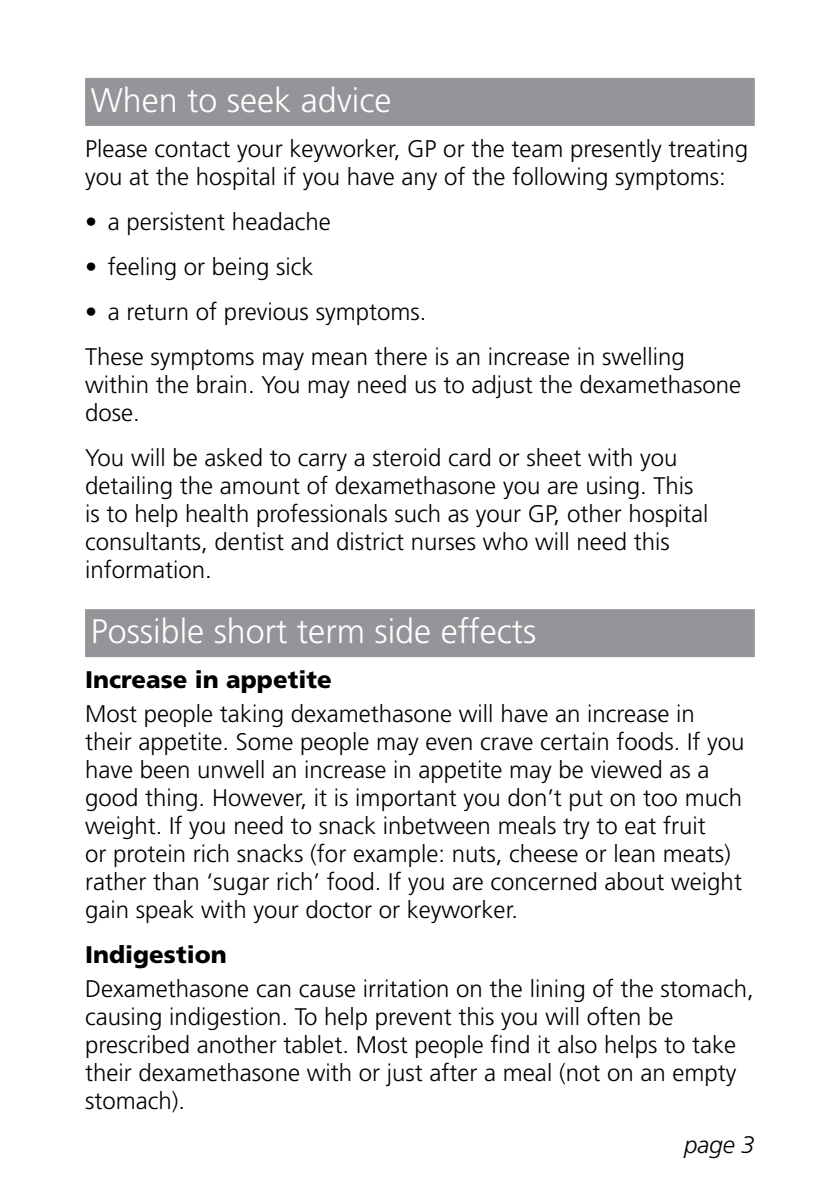
<style>
.page{position:relative;width:840px;height:1191px;background:#fff}
.page>*{position:absolute;margin:0;border:0;box-sizing:border-box;transform-origin:0 0}
.t1{font:300 34px "Frutiger";color:#fff}
.t2{font:300 24px/28px "Frutiger";color:#000}
.t3{font:900 24px "Frutiger";color:#000}
.t4{font:italic 300 24px "Frutiger";color:#000}
</style>
<div class="page">
<div style="left:85px;top:78px;width:669px;height:48px;background:#939598"></div>
<div style="left:85px;top:609px;width:669px;height:48px;background:#939598"></div>
<h1 class="t1" style="left:91px;top:81px;width:302px">When to seek advice</h1>
<p class="t2" style="left:85px;top:134px;width:664px">Please contact your keyworker, GP or the team presently treating you at the hospital if you have any of the following symptoms:</p>
<p class="t2" style="left:85px;top:207px;width:247px">• a persistent headache</p>
<p class="t2" style="left:85px;top:252px;width:230px">• feeling or being sick</p>
<p class="t2" style="left:85px;top:289px;width:601px;line-height:45px">• a return of previous symptoms.<br>These symptoms may mean there is an increase in swelling</p>
<p class="t2" style="left:85px;top:370px;width:657px">within the brain. You may need us to adjust the dexamethasone dose.</p>
<p class="t2" style="left:85px;top:443px;width:624px">You will be asked to carry a steroid card or sheet with you detailing the amount of dexamethasone you are using. This is to help health professionals such as your GP, other hospital consultants, dentist and district nurses who will need this information.</p>
<h1 class="t1" style="left:91px;top:612px;width:447px">Possible short term side effects</h1>
<p class="t3" style="left:85px;top:665px;width:248px">Increase in appetite</p>
<p class="t2" style="left:85px;top:699px;width:660px">Most people taking dexamethasone will have an increase in their appetite. Some people may even crave certain foods. If you have been unwell an increase in appetite may be viewed as a good thing. However, it is important you don’t put on too much weight. If you need to snack inbetween meals try to eat fruit<br>or protein rich snacks (for example: nuts, cheese or lean meats) rather than ‘sugar rich’ food. If you are concerned about weight gain speak with your doctor or keyworker.</p>
<p class="t3" style="left:85px;top:940px;width:143px">Indigestion</p>
<p class="t2" style="left:85px;top:974px;width:670px">Dexamethasone can cause irritation on the lining of the stomach, causing indigestion. To help prevent this you will often be prescribed another tablet. Most people find it also helps to take their dexamethasone with or just after a meal (not on an empty stomach).</p>
<p class="t4" style="left:683px;top:1131px;width:72px">page 3</p>
</div>
